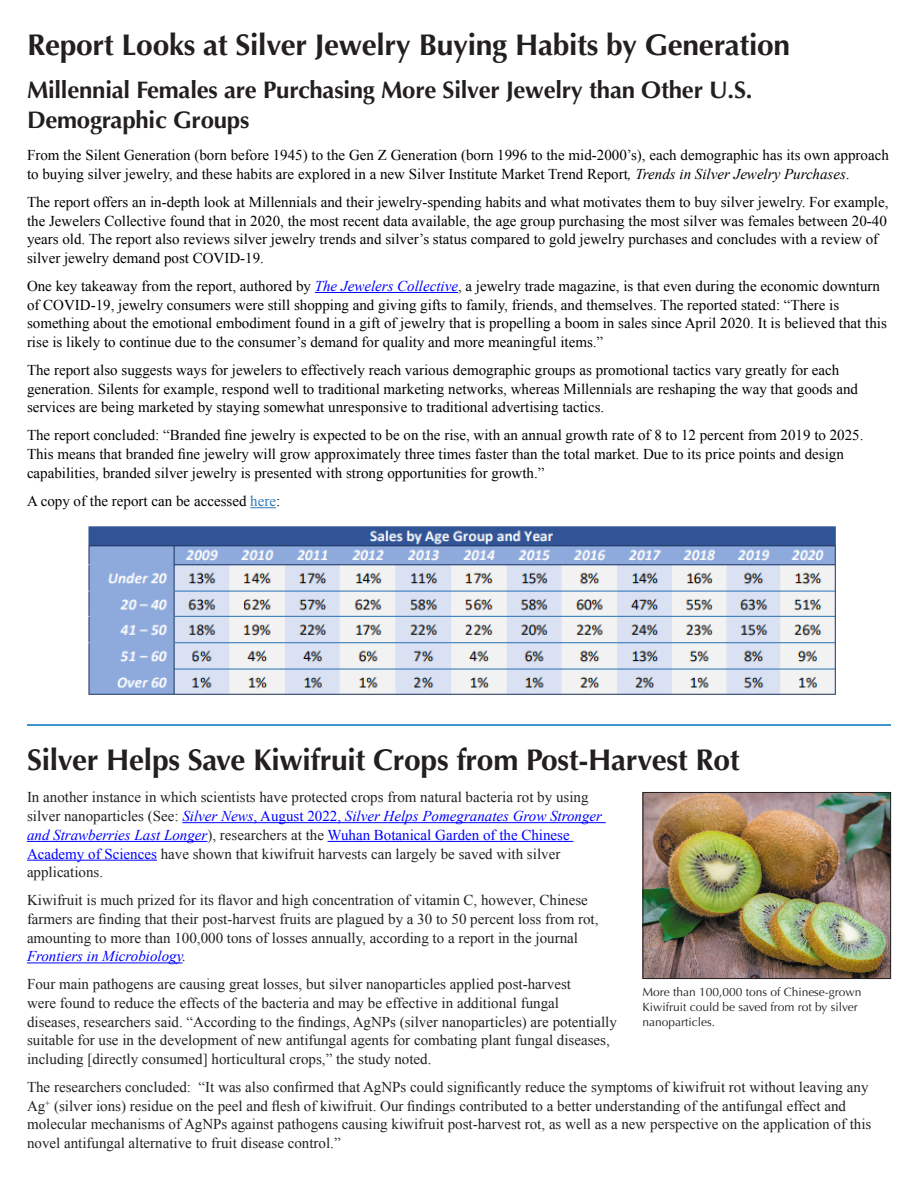
<style>
.page{position:relative;width:918px;height:1188px;background:#fff}
.page>*{position:absolute;margin:0;border:0;box-sizing:border-box;transform-origin:0 0}
.Heads{font:700 30px "Optima";letter-spacing:-.01em;color:#231f20}
.Subhead{font:700 24px/30px "Optima";letter-spacing:-.01em;color:#231f20}
.Body_Copy{font:15px/18.8px "Times New Roman";color:#000}
.Body_Copy-2{font:15px/18.8px "Times New Roman";color:#231f20}
.Captions{font:12px/15px "Optima";color:#231f20}
.s1{font-style:italic}
.s2{font-style:italic;color:#00f}
.s3{color:#337ab7}
.s4{color:#00f}
</style>
<div class="page">
<hr style="left:315px;top:292px;width:143px;height:1px;background:#00f">
<svg style="left:250px;top:507px;width:26px;height:1px"></svg>
<img style="left:88px;top:526px;width:748px;height:169px">
<hr style="left:27px;top:724px;width:864px;height:2px;background:#0072bc">
<hr style="left:182px;top:822px;width:424px;height:1px;background:#00f">
<hr style="left:27px;top:841px;width:180px;height:1px;background:#00f">
<hr style="left:328px;top:841px;width:245px;height:1px;background:#00f">
<hr style="left:27px;top:860px;width:130px;height:1px;background:#00f">
<hr style="left:27px;top:963px;width:156px;height:1px;background:#00f">
<img style="left:645px;top:794px;width:244px;height:183px">
<div style="left:643px;top:792px;width:248px;height:187px;border:1px solid #231f20"></div>
<p class="Heads" style="left:27px;top:27px;width:765px">Report Looks at Silver Jewelry Buying Habits by Generation</p>
<p class="Subhead" style="left:27px;top:75px;width:727px">Millennial Females are Purchasing More Silver Jewelry than Other U.S.<br>Demographic Groups</p>
<p class="Body_Copy" style="left:27px;top:146px;width:863px">From the Silent Generation (born before 1945) to the Gen Z Generation (born 1996 to the mid-2000’s), each demographic has its own approach to buying silver jewelry, and these habits are explored in a new Silver Institute Market Trend Report<span class="s1">, Trends in Silver Jewelry Purchases</span>.</p>
<p class="Body_Copy" style="left:27px;top:192px;width:863px">The report offers an in-depth look at Millennials and their jewelry-spending habits and what motivates them to buy silver jewelry. For example, the Jewelers Collective found that in 2020, the most recent data available, the age group purchasing the most silver was females between 20-40 years old. The report also reviews silver jewelry trends and silver’s status compared to gold jewelry purchases and concludes with a review of silver jewelry demand post COVID-19.</p>
<p class="Body_Copy" style="left:27px;top:276px;width:861px">One key takeaway from the report, authored by <span class="s2">The Jewelers Collective</span>, a jewelry trade magazine, is that even during the economic downturn of COVID-19, jewelry consumers were still shopping and giving gifts to family, friends, and themselves. The reported stated: “There is something about the emotional embodiment found in a gift of jewelry that is propelling a boom in sales since April 2020. It is believed that this rise is likely to continue due to the consumer’s demand for quality and more meaningful items.”</p>
<p class="Body_Copy" style="left:27px;top:360px;width:833px">The report also suggests ways for jewelers to effectively reach various demographic groups as promotional tactics vary greatly for each generation. Silents for example, respond well to traditional marketing networks, whereas Millennials are reshaping the way that goods and services are being marketed by staying somewhat unresponsive to traditional advertising tactics.</p>
<p class="Body_Copy" style="left:27px;top:425px;width:838px">The report concluded: “Branded fine jewelry is expected to be on the rise, with an annual growth rate of 8 to 12 percent from 2019 to 2025.<br>This means that branded fine jewelry will grow approximately three times faster than the total market. Due to its price points and design capabilities, branded silver jewelry is presented with strong opportunities for growth.”</p>
<p class="Body_Copy" style="left:27px;top:491px;width:255px">A copy of the report can be accessed <span class="s3">here</span>:</p>
<p class="Heads" style="left:27px;top:742px;width:714px">Silver Helps Save Kiwifruit Crops from Post-Harvest Rot</p>
<p class="Body_Copy-2" style="left:27px;top:788px;width:577px">In another instance in which scientists have protected crops from natural bacteria rot by using silver nanoparticles (See: <span class="s2">Silver News</span><span class="s4">, August 2022,</span> <span class="s2">Silver Helps Pomegranates Grow Stronger and Strawberries Last Longer</span>), researchers at the <span class="s4">Wuhan Botanical Garden of the Chinese Academy of Sciences</span> have shown that kiwifruit harvests can largely be saved with silver applications.</p>
<p class="Body_Copy-2" style="left:27px;top:890px;width:573px">Kiwifruit is much prized for its flavor and high concentration of vitamin C, however, Chinese farmers are finding that their post-harvest fruits are plagued by a 30 to 50 percent loss from rot, amounting to more than 100,000 tons of losses annually, according to a report in the journal <span class="s2">Frontiers in Microbiology</span><span class="s1">.</span></p>
<p class="Body_Copy-2" style="left:27px;top:974px;width:591px">Four main pathogens are causing great losses, but silver nanoparticles applied post-harvest<br>were found to reduce the effects of the bacteria and may be effective in additional fungal<br>diseases, researchers said. “According to the findings, AgNPs (silver nanoparticles) are potentially suitable for use in the development of new antifungal agents for combating plant fungal diseases, including [directly consumed] horticultural crops,” the study noted.</p>
<p class="Body_Copy-2" style="left:27px;top:1077px;width:846px">The researchers concluded: “It was also confirmed that AgNPs could significantly reduce the symptoms of kiwifruit rot without leaving any Ag<sup>+</sup> (silver ions) residue on the peel and flesh of kiwifruit. Our findings contributed to a better understanding of the antifungal effect and molecular mechanisms of AgNPs against pathogens causing kiwifruit post-harvest rot, as well as a new perspective on the application of this novel antifungal alternative to fruit disease control.”</p>
<p class="Captions" style="left:643px;top:985px;width:220px">More than 100,000 tons of Chinese-grown<br>Kiwifruit could be saved from rot by silver nanoparticles.</p>
</div>
